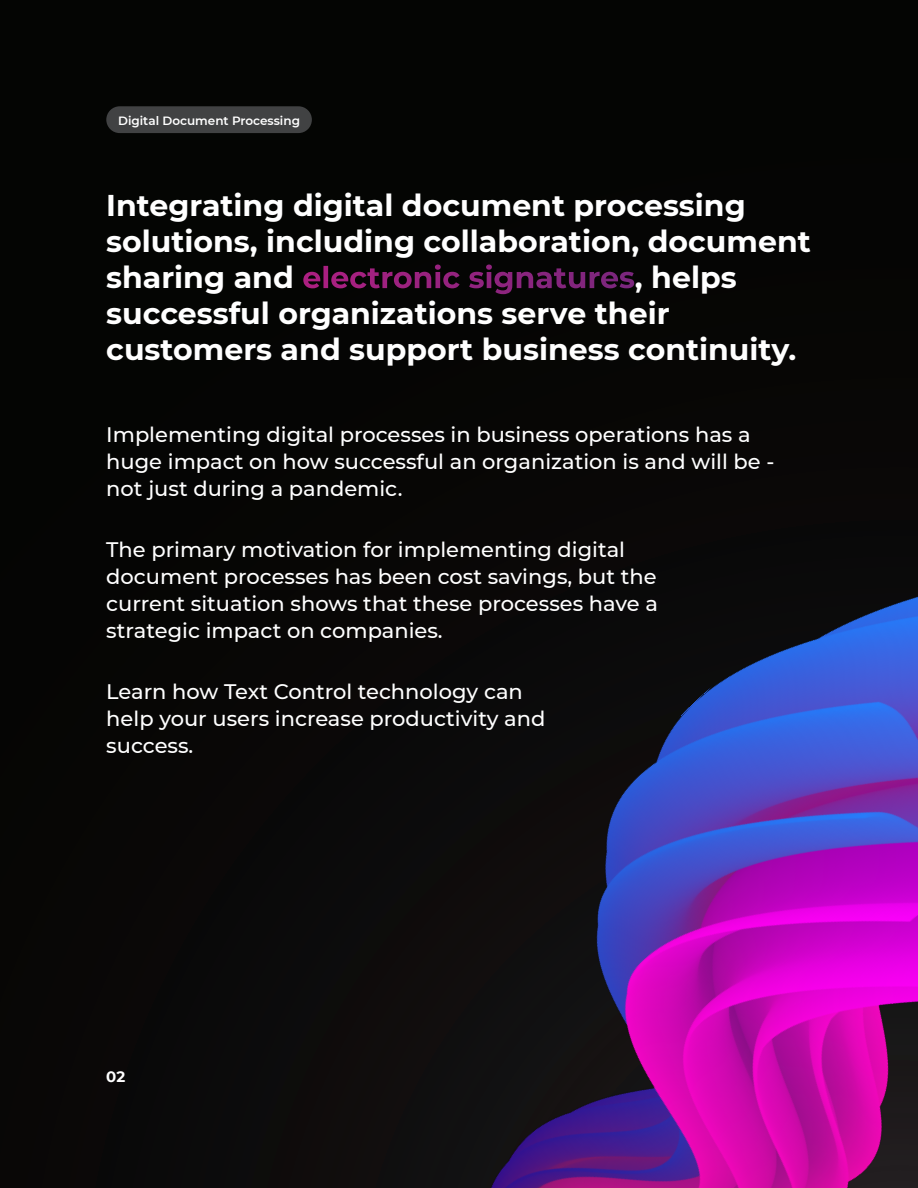
<style>
.page{position:relative;width:918px;height:1188px;background:#060504}
.page>*{position:absolute;margin:0;border:0;box-sizing:border-box;transform-origin:0 0}
.t1{font:700 30px/36px "Montserrat";color:#fff}
.Body{font:500 21px/27px "Montserrat";color:#fff}
.t2{font:700 15px "Montserrat";color:#fff}
.t3{font:600 12px "Montserrat";color:#fff}
</style>
<div class="page">
<img style="left:342px;top:596px;width:576px;height:592px">
<div style="left:106px;top:106px;width:206px;height:27px;background:#414243;border-radius:13px"></div>
<p class="t3" style="left:118px;top:112px;width:183px">Digital Document Processing</p>
<p class="t1" style="left:106px;top:186px;width:706px">Integrating digital document processing solutions, including collaboration, document sharing and electronic signatures, helps successful organizations serve their customers and support business continuity.</p>
<p class="Body" style="left:106px;top:421px;width:670px">Implementing digital processes in business operations has a huge impact on how successful an organization is and will be - not just during a pandemic.</p>
<p class="Body" style="left:106px;top:536px;width:553px">The primary motivation for implementing digital document processes has been cost savings, but the current situation shows that these processes have a strategic impact on companies.</p>
<p class="Body" style="left:106px;top:678px;width:441px">Learn how Text Control technology can help your users increase productivity and success.</p>
<p class="t2" style="left:106px;top:1066px;width:20px">02</p>
</div>
